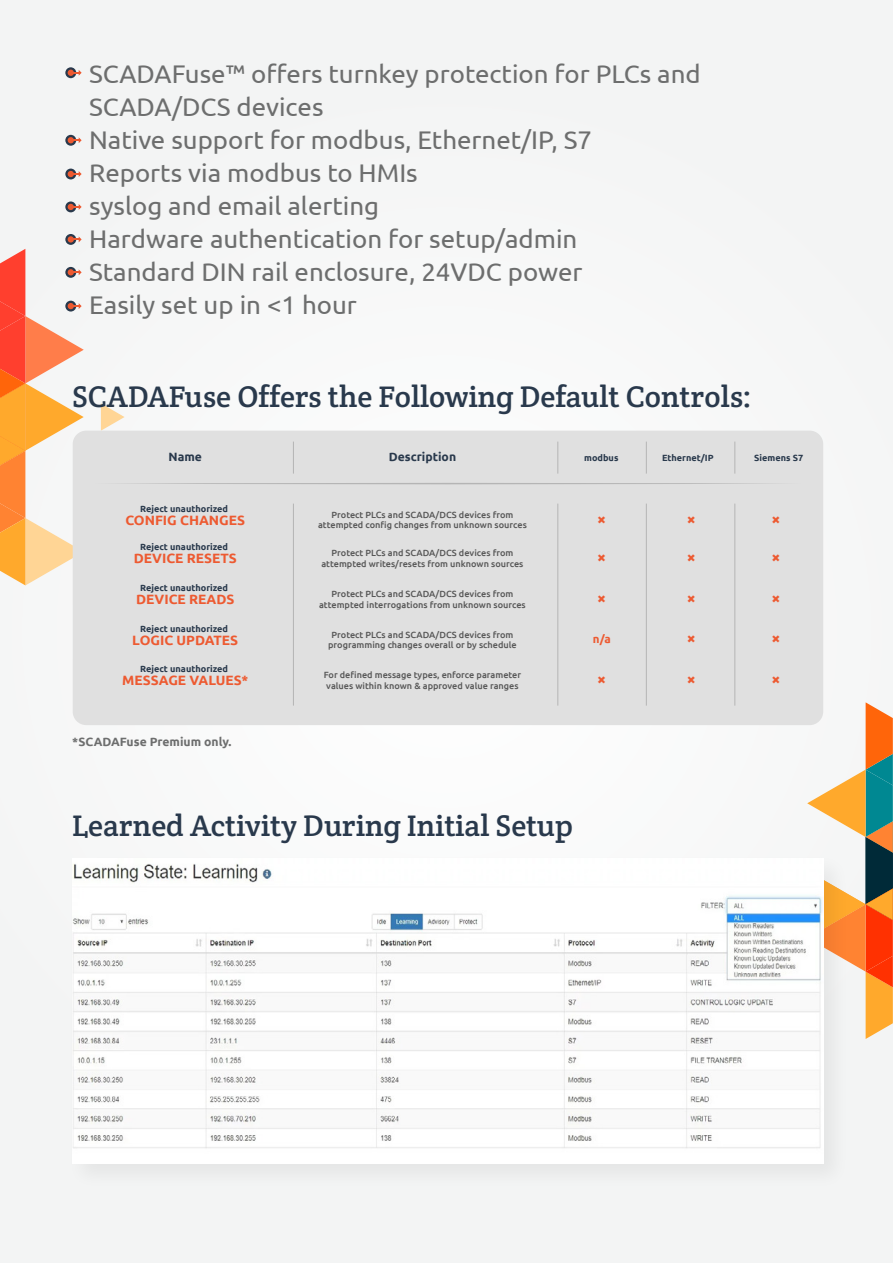
<style>
.page{position:relative;width:893px;height:1263px;background:#f4f5f5}
.page>*{position:absolute;margin:0;border:0;box-sizing:border-box;transform-origin:0 0}
.t1{font:30.15px "Crete Round";color:#29394c}
.t2{font:25.5px/33px "Ubuntu";color:#6d6e6e}
.t3{font:700 13.5px "Ubuntu";color:#ed5a31}
.t4{font:700 12px "Ubuntu";color:#6d6e6e}
.t5{font:700 12px "Ubuntu";color:#29394c}
.t6{font:700 11.4px "Ubuntu";color:#ed5a31}
.t7{font:500 9px/10.8px "Ubuntu";color:#565656;text-align:center}
.t8{font:700 9px "Ubuntu";color:#29394c}
</style>
<div class="page">
<svg style="left:101px;top:403px;width:24px;height:28px"></svg>
<svg style="left:807px;top:702px;width:86px;height:337px"></svg>
<div style="left:73px;top:431px;width:750px;height:294px;background:#e0e0e0;border-radius:14px"></div>
<svg style="left:127px;top:483px;width:642px;height:1px"></svg>
<hr style="left:293px;top:504px;width:1px;height:202px;background:#b5b5b5">
<hr style="left:558px;top:504px;width:1px;height:202px;background:#b5b5b5">
<hr style="left:735px;top:504px;width:1px;height:202px;background:#b5b5b5">
<hr style="left:646px;top:504px;width:1px;height:202px;background:#b5b5b5">
<hr style="left:293px;top:442px;width:1px;height:32px;background:#b5b5b5">
<hr style="left:558px;top:442px;width:1px;height:32px;background:#b5b5b5">
<hr style="left:646px;top:442px;width:1px;height:32px;background:#b5b5b5">
<hr style="left:735px;top:442px;width:1px;height:32px;background:#b5b5b5">
<img style="left:86px;top:847px;width:771px;height:326px">
<img style="left:73px;top:859px;width:750px;height:304px">
<svg style="left:65px;top:67px;width:11px;height:11px"></svg>
<svg style="left:68px;top:70px;width:14px;height:6px"></svg>
<svg style="left:65px;top:135px;width:11px;height:11px"></svg>
<svg style="left:68px;top:137px;width:14px;height:6px"></svg>
<svg style="left:65px;top:169px;width:11px;height:10px"></svg>
<svg style="left:68px;top:171px;width:14px;height:6px"></svg>
<svg style="left:65px;top:201px;width:11px;height:11px"></svg>
<svg style="left:68px;top:204px;width:14px;height:6px"></svg>
<svg style="left:65px;top:234px;width:11px;height:11px"></svg>
<div style="left:68px;top:236px;width:6px;height:7px;background:#ed5a31;border-radius:50%"></div>
<svg style="left:73px;top:236px;width:9px;height:6px"></svg>
<svg style="left:0;top:249px;width:84px;height:336px"></svg>
<p class="t2" style="left:89px;top:57px;width:613px">SCADAFuse™ offers turnkey protection for PLCs and SCADA/DCS devices<br>Native support for modbus, Ethernet/IP, S7<br>Reports via modbus to HMIs<br>syslog and email alerting<br>Hardware authentication for setup/admin<br>Standard DIN rail enclosure, 24VDC power<br>Easily set up in &lt;1 hour</p>
<h1 class="t1" style="left:72px;top:377px;width:681px">SCADAFuse Offers the Following Default Controls:</h1>
<h3 class="t5" style="left:389px;top:450px;width:69px">Description</h3>
<h3 class="t5" style="left:169px;top:450px;width:35px">Name</h3>
<p class="t8" style="left:584px;top:453px;width:36px">modbus</p>
<p class="t8" style="left:662px;top:453px;width:53px">Ethernet/IP</p>
<p class="t8" style="left:754px;top:453px;width:50px">Siemens S7</p>
<p class="t8" style="left:140px;top:503px;width:89px">Reject unauthorized</p>
<h3 class="t3" style="left:125px;top:512px;width:121px">CONFIG CHANGES</h3>
<h3 class="t3" style="left:134px;top:550px;width:105px">DEVICE RESETS</h3>
<h3 class="t3" style="left:136px;top:591px;width:100px">DEVICE READS</h3>
<h3 class="t3" style="left:132px;top:632px;width:107px">LOGIC UPDATES</h3>
<h3 class="t3" style="left:122px;top:672px;width:127px">MESSAGE VALUES*</h3>
<p class="t8" style="left:140px;top:542px;width:89px">Reject unauthorized</p>
<p class="t8" style="left:140px;top:582px;width:89px">Reject unauthorized</p>
<p class="t8" style="left:140px;top:623px;width:89px">Reject unauthorized</p>
<p class="t8" style="left:140px;top:664px;width:89px">Reject unauthorized</p>
<h3 class="t4" style="left:72px;top:734px;width:161px">*SCADAFuse Premium only.</h3>
<p class="t7" style="left:318px;top:509px;width:210px">Protect PLCs and SCADA/DCS devices from attempted config changes from unknown sources</p>
<p class="t7" style="left:321px;top:547px;width:204px">Protect PLCs and SCADA/DCS devices from attempted writes/resets from unknown sources</p>
<p class="t7" style="left:319px;top:588px;width:208px">Protect PLCs and SCADA/DCS devices from attempted interrogations from unknown sources</p>
<p class="t7" style="left:328px;top:629px;width:190px">Protect PLCs and SCADA/DCS devices from programming changes overall or by schedule</p>
<p class="t7" style="left:324px;top:669px;width:199px;text-align:left">For defined message types, enforce parameter values within known &amp; approved value ranges</p>
<p class="t6" style="left:593px;top:632px;width:19px">n/a</p>
<h1 class="t1" style="left:72px;top:806px;width:502px">Learned Activity During Initial Setup</h1>
</div>
